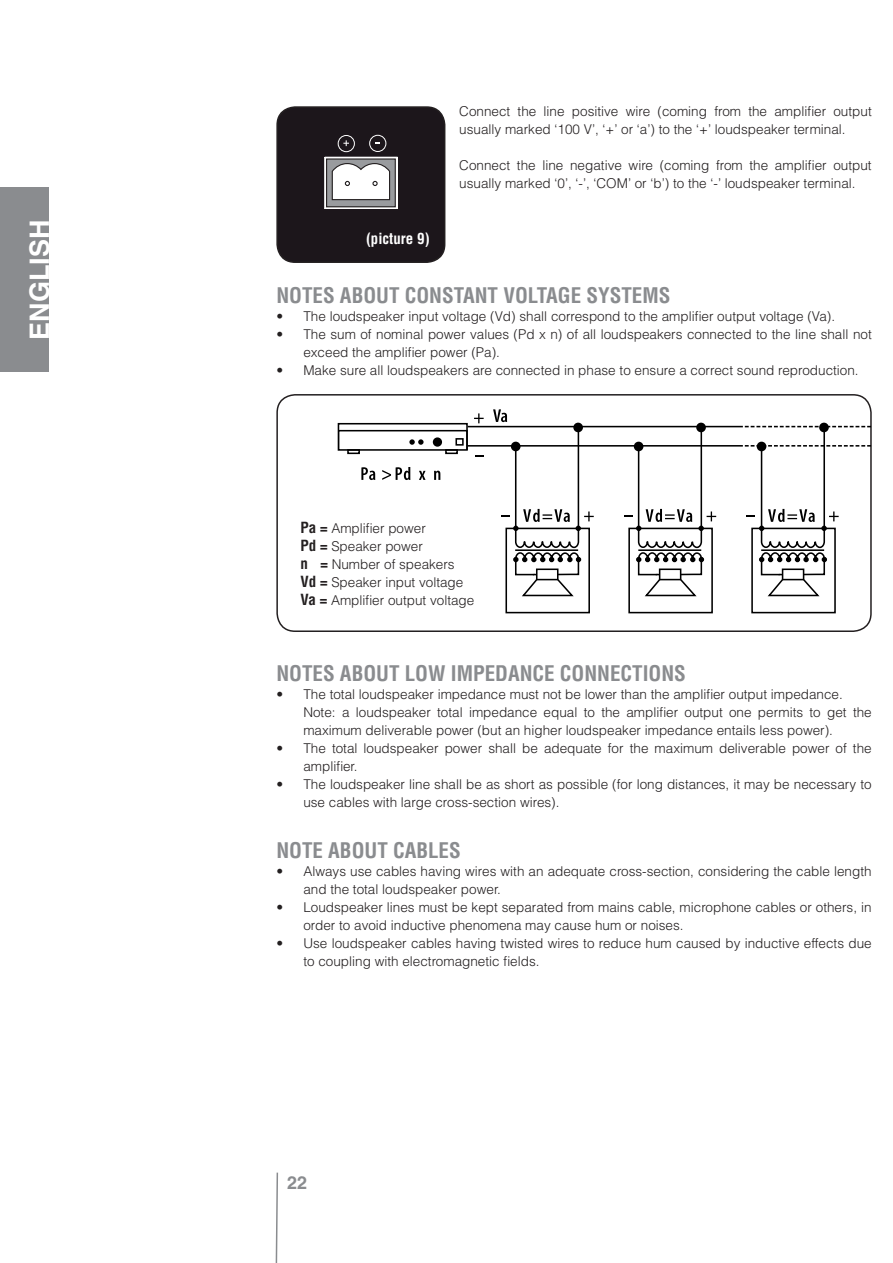
<style>
.page{position:relative;width:893px;height:1263px;background:#fff}
.page>*{position:absolute;margin:0;border:0;box-sizing:border-box;transform-origin:0 0}
.t1{font:700 27px "Helvetica LT Std";color:#fff}
.t2{font:700 condensed 21px "Helvetica LT Std";color:#8a8c8f}
.t3{font:700 18px "Helvetica LT Std";color:#8a8c8f}
.t4{font:700 condensed 15px "Helvetica LT Std";color:#fff}
.t5{font:300 13.5px/18px "Helvetica LT Std";color:#231f20}
.s1{font-weight:700;font-stretch:condensed;font-size:15px}
</style>
<div class="page">
<svg style="left:275px;top:1172px;width:4px;height:91px"></svg>
<div style="left:0;top:187px;width:48px;height:185px;background:#8a8c8f"></div>
<div style="left:277px;top:107px;width:168px;height:155px;background:#1c161b;border-radius:18px"></div>
<div style="left:369px;top:135px;width:17px;height:17px;border:1px solid #fff;border-radius:50%"></div>
<svg style="left:343px;top:140px;width:6px;height:6px"></svg>
<div style="left:338px;top:135px;width:17px;height:17px;border:1px solid #fff;border-radius:50%"></div>
<svg style="left:324px;top:156px;width:74px;height:53px;background:#c2c2c3"></svg>
<div style="left:276px;top:106px;width:169px;height:157px;border:2px solid #231f20;border-radius:18px"></div>
<div style="left:276px;top:394px;width:596px;height:238px;border:2px solid #231f20;border-radius:18px"></div>
<svg style="left:474px;top:413px;width:10px;height:10px"></svg>
<div style="left:505px;top:528px;width:85px;height:85px;border:2px solid #000"></div>
<div style="left:628px;top:528px;width:85px;height:85px;border:2px solid #000"></div>
<div style="left:696px;top:423px;width:10px;height:9px;border:2px solid #000;border-radius:50%"></div>
<svg style="left:624px;top:427px;width:92px;height:170px"></svg>
<div style="left:751px;top:528px;width:85px;height:85px;border:2px solid #000"></div>
<div style="left:819px;top:423px;width:10px;height:9px;border:2px solid #000;border-radius:50%"></div>
<hr style="left:468px;top:426px;width:271px;height:1px;background:#000">
<hr style="left:468px;top:445px;width:271px;height:2px;background:#000">
<svg style="left:739px;top:426px;width:132px;height:171px"></svg>
<hr style="left:638px;top:549px;width:63px;height:2px;background:#000">
<hr style="left:761px;top:549px;width:63px;height:2px;background:#000">
<div style="left:338px;top:423px;width:130px;height:28px;border:2px solid #000"></div>
<svg style="left:338px;top:430px;width:129px;height:25px"></svg>
<svg style="left:493px;top:409px;width:101px;height:188px"></svg>
<svg style="left:361px;top:467px;width:14px;height:13px"></svg>
<svg style="left:382px;top:467px;width:28px;height:13px"></svg>
<svg style="left:419px;top:471px;width:7px;height:9px"></svg>
<svg style="left:434px;top:471px;width:6px;height:9px"></svg>
<h1 class="t1" style="left:23px;top:340px;width:122px;rotate:-90deg">ENGLISH</h1>
<p class="t5" style="left:459px;top:102px;width:414px">Connect the line positive wire (coming from the amplifier output usually marked ‘100 V’, ‘+’ or ‘a’) to the ‘+’ loudspeaker terminal.</p>
<p class="t5" style="left:459px;top:156px;width:414px">Connect the line negative wire (coming from the amplifier output usually marked ‘0’, ‘-’, ‘COM’ or ‘b’) to the ‘-’ loudspeaker terminal.</p>
<p class="t4" style="left:366px;top:229px;width:65px">(picture 9)</p>
<h2 class="t2" style="left:276px;top:282px;width:396px">NOTES ABOUT CONSTANT VOLTAGE SYSTEMS</h2>
<p class="t5" style="left:303px;top:307px;width:570px">The loudspeaker input voltage (Vd) shall correspond to the amplifier output voltage (Va).<br>The sum of nominal power values (Pd x n) of all loudspeakers connected to the line shall not exceed the amplifier power (Pa).<br>Make sure all loudspeakers are connected in phase to ensure a correct sound reproduction.</p>
<p class="t5" style="left:276px;top:307px;width:8px">• •</p>
<p class="t5" style="left:276px;top:361px;width:8px">•</p>
<p class="t5" style="left:300px;top:519px;width:175px"><span class="s1">Pa =</span> Amplifier power<br><span class="s1">Pd =</span> Speaker power<br><span class="s1">n =</span> Number of speakers<br><span class="s1">Vd =</span> Speaker input voltage<br><span class="s1">Va =</span> Amplifier output voltage</p>
<h2 class="t2" style="left:276px;top:660px;width:411px">NOTES ABOUT LOW IMPEDANCE CONNECTIONS</h2>
<p class="t5" style="left:303px;top:685px;width:570px">The total loudspeaker impedance must not be lower than the amplifier output impedance.<br>Note: a loudspeaker total impedance equal to the amplifier output one permits to get the maximum deliverable power (but an higher loudspeaker impedance entails less power).<br>The total loudspeaker power shall be adequate for the maximum deliverable power of the amplifier.<br>The loudspeaker line shall be as short as possible (for long distances, it may be necessary to use cables with large cross-section wires).</p>
<h2 class="t2" style="left:276px;top:837px;width:186px">NOTE ABOUT CABLES</h2>
<p class="t5" style="left:303px;top:862px;width:570px">Always use cables having wires with an adequate cross-section, considering the cable length and the total loudspeaker power.<br>Loudspeaker lines must be kept separated from mains cable, microphone cables or others, in order to avoid inductive phenomena may cause hum or noises.<br>Use loudspeaker cables having twisted wires to reduce hum caused by inductive effects due to coupling with electromagnetic fields.</p>
<p class="t5" style="left:276px;top:685px;width:8px">•</p>
<p class="t5" style="left:276px;top:739px;width:8px">•</p>
<p class="t5" style="left:276px;top:775px;width:8px">•</p>
<p class="t5" style="left:276px;top:862px;width:8px">•</p>
<p class="t5" style="left:276px;top:898px;width:8px">•</p>
<p class="t5" style="left:276px;top:934px;width:8px">•</p>
<h3 class="t3" style="left:287px;top:1172px;width:11px">22</h3>
</div>
